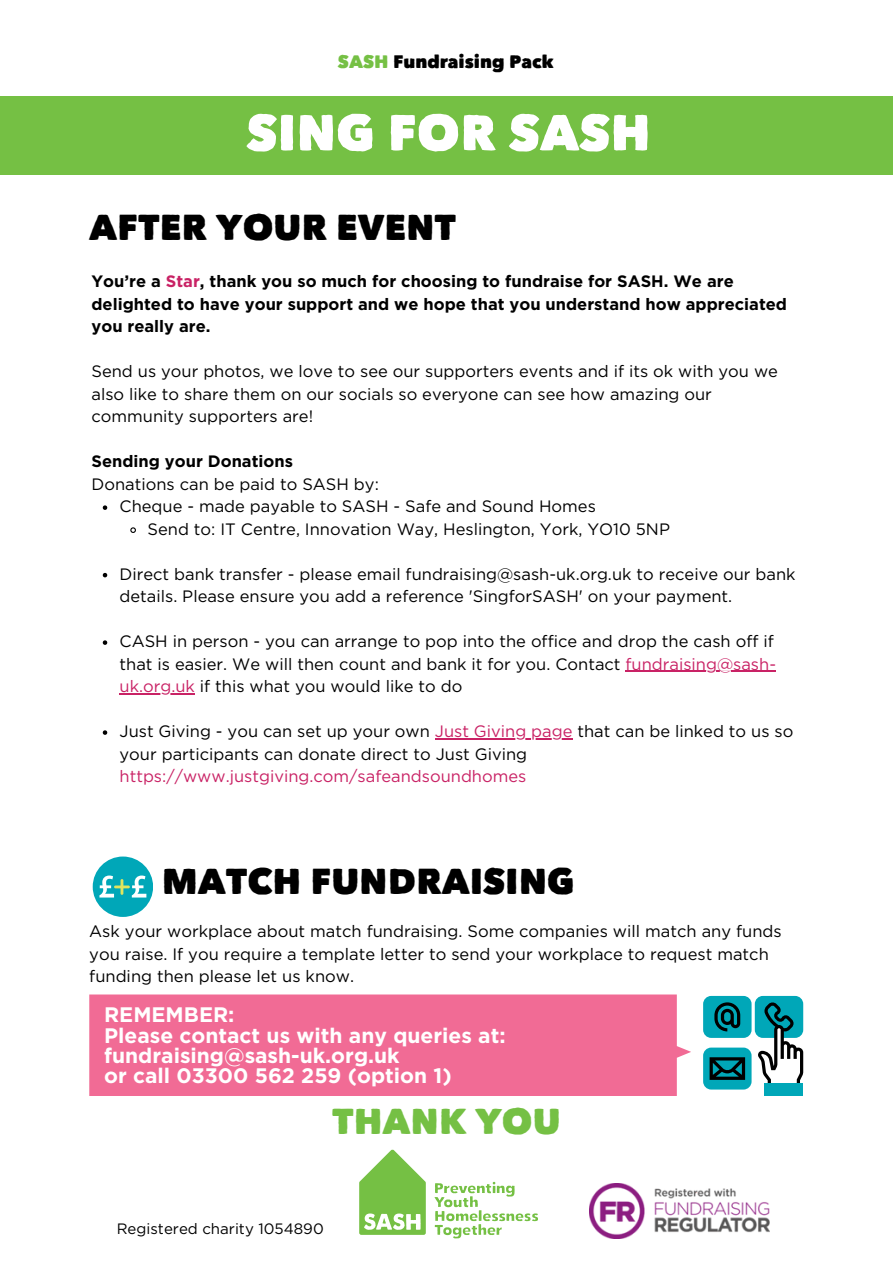
<style>
.page{position:relative;width:893px;height:1264px;background:#fff}
.page>*{position:absolute;margin:0;border:0;box-sizing:border-box;transform-origin:0 0}
.t1{font:50.55px "Matiz";color:#fff}
.t2{font:36px "Matiz";color:#000}
.t3{font:36px "Matiz";color:#75c044}
.t4{font:700 21px "Gotham";color:#fff}
.t5{font:18px "Matiz";color:#000}
.t6{font:16.5px/22.5px "Gotham";color:#000}
.t7{font:700 16.5px/22.5px "Gotham";color:#000}
.t8{font:15px "Gotham";color:#000}
.s1{color:#75c044}
.s2{color:#c92265}
</style>
<div class="page">
<svg style="left:359px;top:1149px;width:179px;height:89px"></svg>
<img style="left:589px;top:1183px;width:180px;height:55px">
<svg style="left:103px;top:505px;width:4px;height:5px"></svg>
<svg style="left:130px;top:527px;width:6px;height:6px"></svg>
<svg style="left:103px;top:573px;width:4px;height:4px"></svg>
<svg style="left:103px;top:640px;width:4px;height:5px"></svg>
<hr style="left:625px;top:670px;width:151px;height:2px;background:#c92265">
<hr style="left:119px;top:693px;width:76px;height:1px;background:#c92265">
<svg style="left:103px;top:730px;width:4px;height:4px"></svg>
<hr style="left:435px;top:738px;width:137px;height:1px;background:#c92265">
<div style="left:89px;top:994px;width:602px;height:102px;background:#f16b95"></div>
<div style="left:703px;top:1047px;width:48px;height:42px;background:#00a7b8;border-radius:8px"></div>
<div style="left:703px;top:995px;width:48px;height:42px;background:#00a7b8;border-radius:8px"></div>
<svg style="left:754px;top:995px;width:49px;height:88px"></svg>
<svg style="left:714px;top:1002px;width:26px;height:29px"></svg>
<svg style="left:709px;top:1057px;width:36px;height:22px"></svg>
<div style="left:764px;top:1083px;width:39px;height:12px;background:#00a7b8"></div>
<div style="left:0;top:96px;width:892px;height:78px;background:#75c044"></div>
<div style="left:93px;top:856px;width:60px;height:60px;background:#00a7b8;border-radius:50%"></div>
<svg style="left:99px;top:875px;width:47px;height:22px"></svg>
<p class="t5" style="left:338px;top:54px;width:217px"><span class="s1">SASH</span> Fundraising Pack</p>
<p class="t1" style="left:246px;top:113px;width:406px">SING FOR SASH</p>
<p class="t2" style="left:89px;top:213px;width:368px">AFTER YOUR EVENT</p>
<p class="t7" style="left:91px;top:271px;width:697px">You’re a <span class="s2">Star</span>, thank you so much for choosing to fundraise for SASH. We are delighted to have your support and we hope that you understand how appreciated you really are.</p>
<p class="t6" style="left:91px;top:361px;width:688px">Send us your photos, we love to see our supporters events and if its ok with you we also like to share them on our socials so everyone can see how amazing our community supporters are!</p>
<p class="t7" style="left:91px;top:451px;width:203px">Sending your Donations</p>
<p class="t6" style="left:91px;top:473px;width:289px">Donations can be paid to SASH by:</p>
<p class="t6" style="left:119px;top:496px;width:478px">Cheque - made payable to SASH - Safe and Sound Homes</p>
<p class="t6" style="left:148px;top:518px;width:524px">Send to: IT Centre, Innovation Way, Heslington, York, YO10 5NP</p>
<p class="t6" style="left:119px;top:563px;width:677px">Direct bank transfer - please email fundraising@sash-uk.org.uk to receive our bank details. Please ensure you add a reference 'SingforSASH' on your payment.</p>
<p class="t6" style="left:119px;top:631px;width:658px">CASH in person - you can arrange to pop into the office and drop the cash off if that is easier. We will then count and bank it for you. Contact <span class="s2">fundraising@sash&shy;uk.org.uk</span> if this what you would like to do</p>
<p class="t6" style="left:119px;top:721px;width:675px">Just Giving - you can set up your own <span class="s2">Just Giving page</span> that can be linked to us so your participants can donate direct to Just Giving <span class="s2">https://www.justgiving.com/safeandsoundhomes</span></p>
<p class="t2" style="left:162px;top:867px;width:414px">MATCH FUNDRAISING</p>
<p class="t6" style="left:89px;top:921px;width:694px">Ask your workplace about match fundraising. Some companies will match any funds you raise. If you require a template letter to send your workplace to request match funding then please let us know.</p>
<p class="t4" style="left:104px;top:1005px;width:132px">REMEMBER:</p>
<p class="t4" style="left:104px;top:1025px;width:403px">Please contact us with any queries at:</p>
<p class="t4" style="left:104px;top:1046px;width:297px">fundraising@sash-uk.org.uk</p>
<p class="t4" style="left:104px;top:1066px;width:349px">or call 03300 562 259 (option 1)</p>
<p class="t3" style="left:332px;top:1107px;width:230px">THANK YOU</p>
<p class="t8" style="left:117px;top:1221px;width:208px">Registered charity 1054890</p>
</div>
